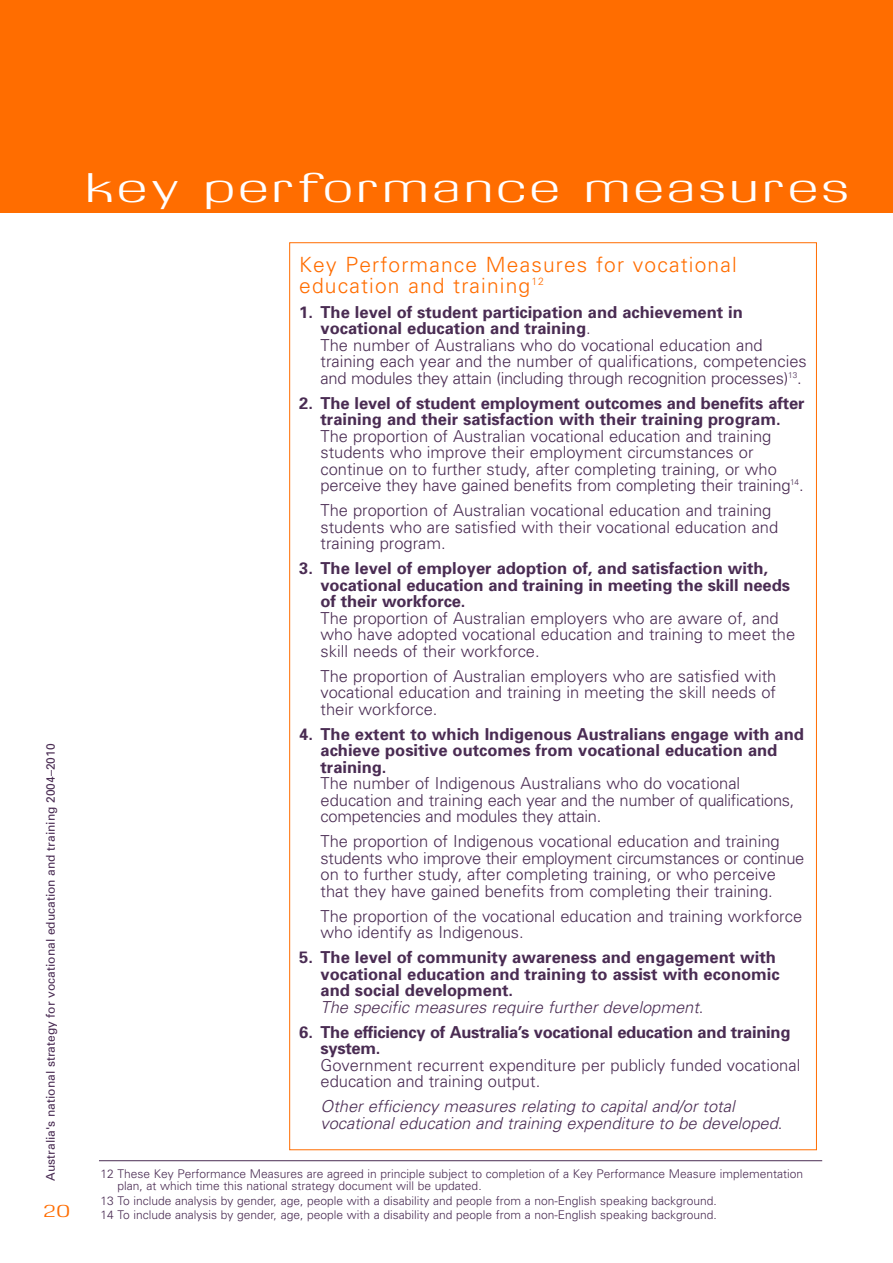
<style>
.page{position:relative;width:893px;height:1263px;background:#fff}
.page>*{position:absolute;margin:0;border:0;box-sizing:border-box;transform-origin:0 0}
.t1{font:36px "Kasse FLF";letter-spacing:.135em;color:#fff;scale:1.2 1}
.t2{font:300 21px/21px "Univers";letter-spacing:.055em;color:#ff6d00}
.t3{font:300 16.5px/16.5px "Univers";color:#4a2c53}
.t4{font:700 16.5px/16.5px "Univers";color:#4a2c53}
.t5{font:italic 300 16.5px/16.5px "Univers";color:#4a2c53}
.t6{font:15px "Kasse FLF";color:#ff6d00;scale:1.2 1}
.t7{font:300 12px/12px "Univers";color:#4a2c53}
.t8{font:12px "Univers";color:#4a2c53}
.s1{font-weight:700}
.s2{font-weight:300;font-style:italic}
.s3{font-weight:300}
.s4{font-style:normal}
</style>
<div class="page">
<div style="left:0;top:0;width:892px;height:213px;background:#ff6d00"></div>
<hr style="left:99px;top:1160px;width:723px;height:1px;background:#4a2c53">
<p class="t8" style="left:46px;top:1181px;width:438px;rotate:-90deg">Australia's national strategy for vocational education and training 2004–2010</p>
<p class="t6" style="left:44px;top:1205px;width:23px">20</p>
<h1 class="t1" style="left:87px;top:172px;width:635px">key performance measures</h1>
<p class="t2" style="left:299px;top:256px;width:439px">Key Performance Measures for vocational education and training<sup>12</sup></p>
<p class="t3" style="left:320px;top:305px;width:488px;text-indent:-21px"><span class="s1">1. The level of student participation and achievement in vocational education and training</span>.<br>The number of Australians who do vocational education and training each year and the number of qualifications, competencies and modules they attain (including through recognition processes)<sup>13</sup>.</p>
<p class="t4" style="left:299px;top:396px;width:507px;text-align:center">2. The level of student employment outcomes and benefits after training and their satisfaction with their training program.</p>
<p class="t3" style="left:320px;top:429px;width:484px">The proportion of Australian vocational education and training students who improve their employment circumstances or continue on to further study, after completing training, or who perceive they have gained benefits from completing their training<sup>14</sup>.</p>
<p class="t3" style="left:320px;top:504px;width:459px">The proportion of Australian vocational education and training students who are satisfied with their vocational education and training program.</p>
<p class="t4" style="left:320px;top:562px;width:471px;text-indent:-21px">3. The level of employer adoption of, and satisfaction with, vocational education and training in meeting the skill needs of their workforce.</p>
<p class="t3" style="left:320px;top:611px;width:476px">The proportion of Australian employers who are aware of, and who have adopted vocational education and training to meet the skill needs of their workforce.</p>
<p class="t3" style="left:320px;top:669px;width:457px;text-align:justify">The proportion of Australian employers who are satisfied with vocational education and training in meeting the skill needs of their workforce.</p>
<p class="t4" style="left:320px;top:727px;width:485px;text-indent:-21px">4. The extent to which Indigenous Australians engage with and achieve positive outcomes from vocational education and training.</p>
<p class="t3" style="left:320px;top:777px;width:475px">The number of Indigenous Australians who do vocational education and training each year and the number of qualifications, competencies and modules they attain.</p>
<p class="t3" style="left:320px;top:835px;width:485px">The proportion of Indigenous vocational education and training students who improve their employment circumstances or continue on to further study, after completing training, or who perceive that they have gained benefits from completing their training.</p>
<p class="t3" style="left:320px;top:909px;width:483px">The proportion of the vocational education and training workforce who identify as Indigenous.</p>
<p class="t4" style="left:320px;top:951px;width:460px;text-indent:-21px">5. The level of community awareness and engagement with vocational education and training to assist with economic and social development.<br><span class="s2">The specific measures require further development</span><span class="s3">.</span></p>
<p class="t4" style="left:320px;top:1025px;width:471px;text-indent:-21px">6. The efficiency of Australia’s vocational education and training system.</p>
<p class="t3" style="left:320px;top:1058px;width:481px">Government recurrent expenditure per publicly funded vocational education and training output.</p>
<p class="t5" style="left:320px;top:1100px;width:463px">Other efficiency measures relating to capital and/or total vocational education and training expenditure to be developed<span class="s4">.</span></p>
<p class="t7" style="left:117px;top:1169px;width:687px;text-indent:-17px">12 These Key Performance Measures are agreed in principle subject to completion of a Key Performance Measure implementation plan, at which time this national strategy document will be updated.</p>
<p class="t7" style="left:100px;top:1194px;width:617px;line-height:14.1px">13 To include analysis by gender, age, people with a disability and people from a non-English speaking background.<br>14 To include analysis by gender, age, people with a disability and people from a non-English speaking background.</p>
</div>
